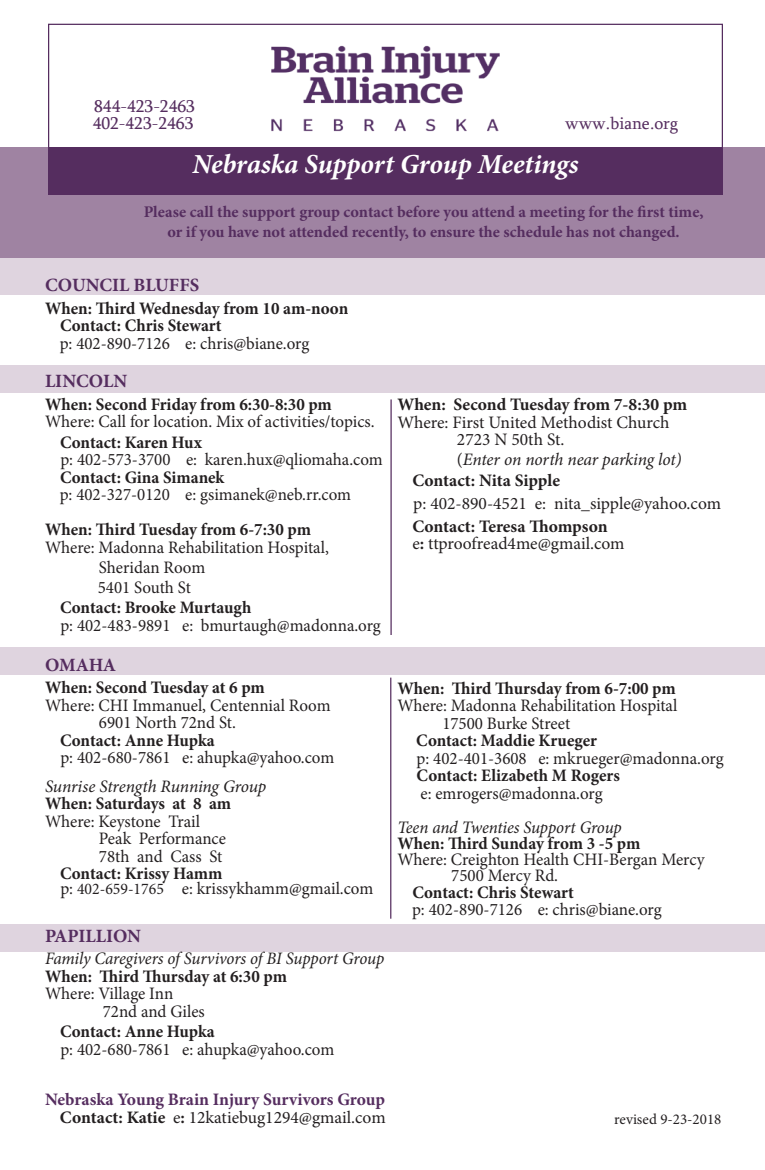
<style>
.page{position:relative;width:765px;height:1170px;background:#fff}
.page>*{position:absolute;margin:0;border:0;box-sizing:border-box;transform-origin:0 0}
.t1{font:italic 700 27.5px "Minion Pro";letter-spacing:-.005em;color:#fff}
.t2{font:700 18.75px "Minion Pro";color:#552d5f}
.t3{font:17.5px "Minion Pro";color:#231f20}
.t4{font:700 17.5px "Minion Pro";color:#231f20}
.t5{font:italic 17.5px "Minion Pro";letter-spacing:-.01em;color:#231f20}
.t6{font:700 17.5px "Minion Pro";letter-spacing:-.005em;color:#552d5f}
.t7{font:17.5px "Sylfaen";color:#552d5f}
.t8{font:700 16.25px "Minion Pro";color:#552d5f}
.t9{font:15px "Minion Pro";color:#231f20}
.s1{font-size:16.25px}
.s2{font-style:normal}
.s3{font-weight:700}
</style>
<div class="page">
<div style="left:0;top:924px;width:765px;height:28px;background:#dfd4df"></div>
<div style="left:0;top:647px;width:765px;height:28px;background:#dfd4df"></div>
<div style="left:0;top:365px;width:765px;height:28px;background:#dfd4df"></div>
<div style="left:0;top:258px;width:765px;height:37px;background:#dfd4df"></div>
<div style="left:0;top:148px;width:765px;height:110px;background:#9f83a2"></div>
<div style="left:48px;top:24px;width:675px;height:135px;border:1px solid #552d5f"></div>
<div style="left:48px;top:148px;width:675px;height:47px;background:#552d5f"></div>
<img style="left:271px;top:45px;width:229px;height:87px">
<hr style="left:390px;top:399px;width:2px;height:236px;background:#552d5f">
<hr style="left:390px;top:678px;width:1px;height:241px;background:#552d5f">
<p class="t7" style="left:94px;top:94px;width:102px">844-423-2463</p>
<p class="t7" style="left:93px;top:111px;width:102px">402-423-2463</p>
<p class="t7" style="left:565px;top:111px;width:115px">www.biane.org</p>
<p class="t1" style="left:193px;top:145px;width:387px">Nebraska Support Group Meetings</p>
<p class="t8" style="left:144px;top:200px;width:561px">Please call the support group contact before you attend a meeting for the first time,</p>
<p class="t8" style="left:167px;top:220px;width:514px">or if you have not attended recently, to ensure the schedule has not changed.</p>
<p class="t2" style="left:45px;top:272px;width:156px">COUNCIL BLUFFS</p>
<p class="t4" style="left:45px;top:296px;width:305px">When: Third Wednesday from 10 am-noon</p>
<p class="t4" style="left:60px;top:313px;width:163px">Contact: Chris Stewart</p>
<p class="t3" style="left:60px;top:331px;width:251px">p: 402-890-7126 e: chris@biane.org</p>
<p class="t2" style="left:45px;top:368px;width:84px">LINCOLN</p>
<p class="t4" style="left:45px;top:392px;width:288px">When: Second Friday from 6:30-8:30 pm</p>
<p class="t3" style="left:45px;top:410px;width:331px">Where: Call for location. Mix of activities/topics.</p>
<p class="t4" style="left:60px;top:430px;width:143px">Contact: Karen Hux</p>
<p class="t3" style="left:60px;top:448px;width:324px">p: 402-573-3700 e: karen.hux@qliomaha.com</p>
<p class="t4" style="left:60px;top:465px;width:166px">Contact: Gina Simanek</p>
<p class="t3" style="left:60px;top:483px;width:293px">p: 402-327-0120 e: gsimanek@neb.rr.com</p>
<p class="t4" style="left:45px;top:517px;width:268px">When: Third Tuesday from 6-7:30 pm</p>
<p class="t3" style="left:45px;top:535px;width:285px">Where: Madonna Rehabilitation Hospital,</p>
<p class="t3" style="left:99px;top:556px;width:108px">Sheridan Room</p>
<p class="t3" style="left:98px;top:576px;width:95px">5401 South St</p>
<p class="t4" style="left:60px;top:595px;width:193px">Contact: Brooke Murtaugh</p>
<p class="t3" style="left:60px;top:613px;width:322px">p: 402-483-9891 e: bmurtaugh@madonna.org</p>
<p class="t2" style="left:45px;top:652px;width:73px">OMAHA</p>
<p class="t4" style="left:45px;top:675px;width:221px">When: Second Tuesday at 6 pm</p>
<p class="t3" style="left:45px;top:693px;width:287px">Where: CHI Immanuel, Centennial Room</p>
<p class="t3" style="left:99px;top:711px;width:138px">6901 North 72nd St.</p>
<p class="t4" style="left:60px;top:728px;width:156px">Contact: Anne Hupka</p>
<p class="t3" style="left:60px;top:746px;width:275px">p: 402-680-7861 e: ahupka@yahoo.com</p>
<p class="t5" style="left:45px;top:774px;width:223px">Sunrise Strength Running Group</p>
<p class="t4" style="left:45px;top:792px;width:188px">When: Saturdays at 8 am</p>
<p class="t3" style="left:45px;top:810px;width:157px">Where: Keystone Trail</p>
<p class="t3" style="left:99px;top:827px;width:129px">Peak Performance</p>
<p class="t3" style="left:99px;top:845px;width:125px">78th and Cass St</p>
<p class="t4" style="left:60px;top:862px;width:164px">Contact: Krissy Hamm</p>
<p class="t3" style="left:60px;top:877px;width:314px">p: <span class="s1">402-659-1765</span> e: krissykhamm@gmail.com</p>
<p class="t2" style="left:45px;top:923px;width:98px">PAPILLION</p>
<p class="t5" style="left:45px;top:947px;width:341px">Family Caregivers of Survivors of BI Support Group</p>
<p class="t4" style="left:45px;top:964px;width:244px">When: Third Thursday at 6:30 pm</p>
<p class="t3" style="left:45px;top:982px;width:130px">Where: Village Inn</p>
<p class="t3" style="left:103px;top:1000px;width:104px">72nd and Giles</p>
<p class="t4" style="left:60px;top:1019px;width:156px">Contact: Anne Hupka</p>
<p class="t3" style="left:60px;top:1037px;width:275px">p: 402-680-7861 e: ahupka@yahoo.com</p>
<p class="t4" style="left:397px;top:392px;width:291px">When: Second Tuesday from 7-8:30 pm</p>
<p class="t3" style="left:397px;top:410px;width:274px">Where: First United Methodist Church</p>
<p class="t3" style="left:457px;top:428px;width:109px">2723 N 50th St.</p>
<p class="t5" style="left:457px;top:448px;width:226px"><span class="s2">(</span>Enter on north near parking lot)</p>
<p class="t4" style="left:412px;top:468px;width:149px">Contact: Nita Sipple</p>
<p class="t3" style="left:413px;top:491px;width:309px">p: 402-890-4521 e: nita_sipple@yahoo.com</p>
<p class="t4" style="left:412px;top:514px;width:197px">Contact: Teresa Thompson</p>
<p class="t3" style="left:413px;top:532px;width:214px">e<span class="s3">:</span> ttproofread4me@gmail.com</p>
<p class="t4" style="left:397px;top:676px;width:280px">When: Third Thursday from 6-7:00 pm</p>
<p class="t3" style="left:397px;top:694px;width:282px">Where: Madonna Rehabilitation Hospital</p>
<p class="t3" style="left:442px;top:712px;width:129px">17500 Burke Street</p>
<p class="t4" style="left:416px;top:729px;width:182px">Contact: Maddie Krueger</p>
<p class="t3" style="left:417px;top:747px;width:309px">p: 402-401-3608 e: mkrueger@madonna.org</p>
<p class="t4" style="left:417px;top:764px;width:205px">Contact: Elizabeth M Rogers</p>
<p class="t3" style="left:420px;top:782px;width:184px">e: emrogers@madonna.org</p>
<p class="t5" style="left:397px;top:815px;width:226px">Teen and Twenties Support Group</p>
<p class="t4" style="left:397px;top:831px;width:244px">When: Third Sunday from 3 -5 pm</p>
<p class="t3" style="left:397px;top:848px;width:309px">Where: Creighton Health CHI-Bergan Mercy</p>
<p class="t3" style="left:451px;top:864px;width:108px">7500 Mercy Rd.</p>
<p class="t4" style="left:412px;top:880px;width:163px">Contact: Chris Stewart</p>
<p class="t3" style="left:412px;top:898px;width:251px">p: 402-890-7126 e: chris@biane.org</p>
<p class="t6" style="left:45px;top:1087px;width:342px">Nebraska Young Brain Injury Survivors Group</p>
<p class="t3" style="left:60px;top:1106px;width:327px"><span class="s3">Contact: Katie</span> e<span class="s3">:</span> 12katiebug1294@gmail.com</p>
<p class="t9" style="left:614px;top:1109px;width:109px">revised 9-23-2018</p>
</div>
